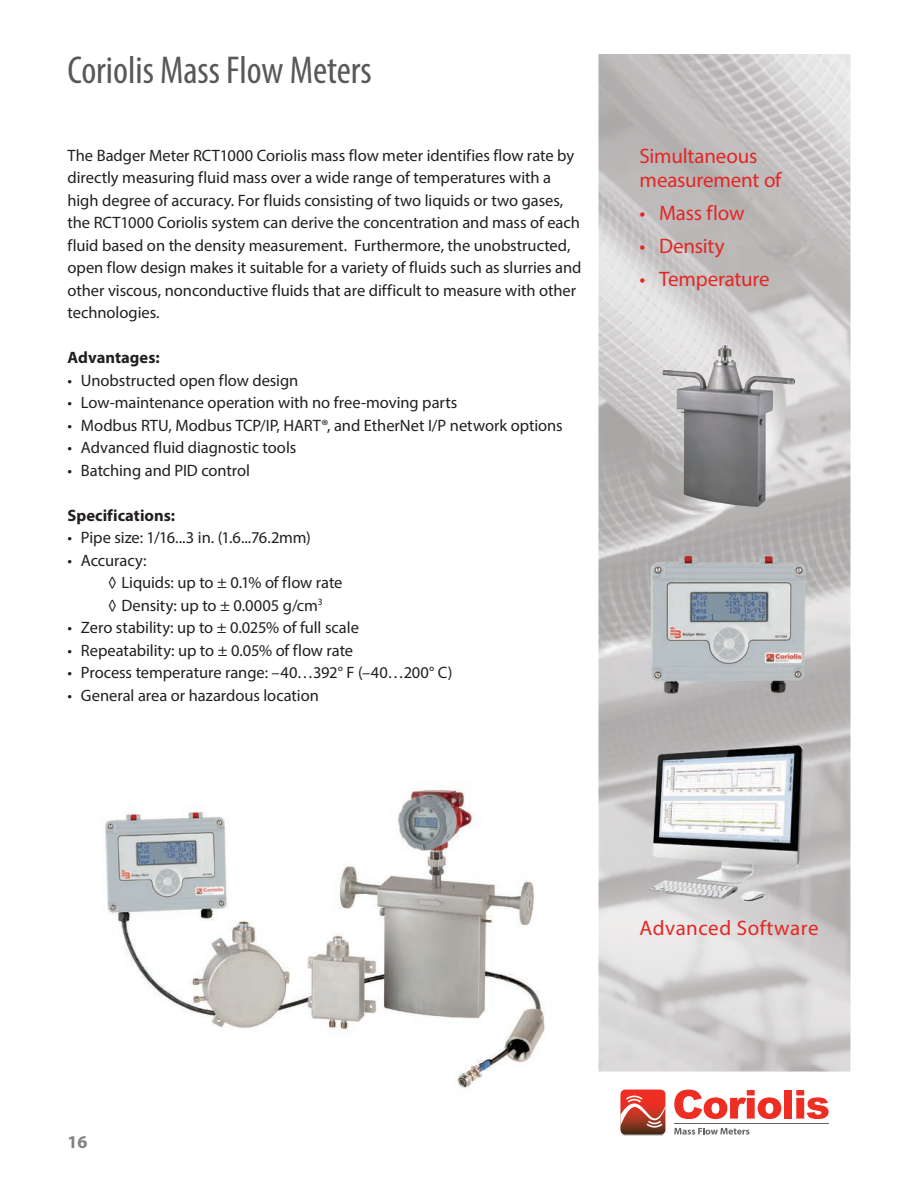
<style>
.page{position:relative;width:918px;height:1188px;background:#fff}
.page>*{position:absolute;margin:0;border:0;box-sizing:border-box;transform-origin:0 0}
.t1{font:condensed 39px "Myriad Pro";color:#57585a}
.t2{font:21px/24px "Myriad Pro";letter-spacing:-.005em;color:#e42625}
.t3{font:21px "Myriad Pro";letter-spacing:.025em;color:#e42625}
.t4{font:700 18px "Myriad Pro";color:#808285}
.t5{font:16.5px/22.5px "Myriad Pro";letter-spacing:-.005em;color:#231f20}
.t6{font:700 16.5px "Myriad Pro";color:#231f20}
</style>
<div class="page">
<img style="left:598px;top:54px;width:252px;height:1018px">
<img style="left:647px;top:743px;width:162px;height:162px">
<img style="left:662px;top:345px;width:134px;height:162px">
<div style="left:622px;top:1131px;width:42px;height:5px;background:#d1d2d4;border-radius:2px"></div>
<svg style="left:674px;top:1128px;width:76px;height:7px"></svg>
<hr style="left:674px;top:1123px;width:155px;height:1px;background:#646569">
<svg style="left:674px;top:1090px;width:107px;height:29px"></svg>
<div style="left:784px;top:1090px;width:8px;height:29px;background:#ee2e22"></div>
<svg style="left:796px;top:1090px;width:33px;height:29px"></svg>
<svg style="left:620px;top:1090px;width:45px;height:45px;background:#c15144"></svg>
<img style="left:640px;top:546px;width:175px;height:160px">
<img style="left:105px;top:789px;width:440px;height:299px">
<h1 class="t1" style="left:68px;top:47px;width:306px">Coriolis Mass Flow Meters</h1>
<p class="t5" style="left:68px;top:144px;width:515px">The Badger Meter RCT1000 Coriolis mass flow meter identifies flow rate by directly measuring fluid mass over a wide range of temperatures with a high degree of accuracy. For fluids consisting of two liquids or two gases, the RCT1000 Coriolis system can derive the concentration and mass of each fluid based on the density measurement. Furthermore, the unobstructed, open flow design makes it suitable for a variety of fluids such as slurries and other viscous, nonconductive fluids that are difficult to measure with other technologies.</p>
<p class="t6" style="left:68px;top:347px;width:94px">Advantages:</p>
<p class="t5" style="left:68px;top:369px;width:232px">• Unobstructed open flow design</p>
<p class="t5" style="left:68px;top:391px;width:391px">• Low-maintenance operation with no free-moving parts</p>
<p class="t5" style="left:68px;top:414px;width:497px">• Modbus RTU, Modbus TCP/IP, HART®, and EtherNet I/P network options</p>
<p class="t5" style="left:68px;top:436px;width:230px">• Advanced fluid diagnostic tools</p>
<p class="t5" style="left:68px;top:459px;width:184px">• Batching and PID control</p>
<p class="t6" style="left:68px;top:505px;width:109px">Specifications:</p>
<p class="t5" style="left:68px;top:526px;width:245px">• Pipe size: 1/16...3 in. (1.6...76.2mm)</p>
<p class="t5" style="left:108px;top:549px;width:236px;text-indent:-41px">• Accuracy:<br>◊ Liquids: up to ± 0.1% of flow rate ◊ Density: up to ± 0.0005 g/cm<sup>3</sup></p>
<p class="t5" style="left:68px;top:616px;width:293px">• Zero stability: up to ± 0.025% of full scale</p>
<p class="t5" style="left:68px;top:639px;width:287px">• Repeatability: up to ± 0.05% of flow rate</p>
<p class="t5" style="left:68px;top:661px;width:386px">• Process temperature range: –40…392° F (–40…200° C)</p>
<p class="t5" style="left:68px;top:684px;width:253px">• General area or hazardous location</p>
<p class="t2" style="left:640px;top:143px;width:143px">Simultaneous measurement of</p>
<p class="t2" style="left:640px;top:200px;width:106px">• Mass flow</p>
<p class="t2" style="left:640px;top:233px;width:87px">• Density</p>
<p class="t2" style="left:640px;top:266px;width:132px">• Temperature</p>
<p class="t4" style="left:68px;top:1130px;width:21px">16</p>
<p class="t3" style="left:640px;top:915px;width:180px">Advanced Software</p>
</div>
